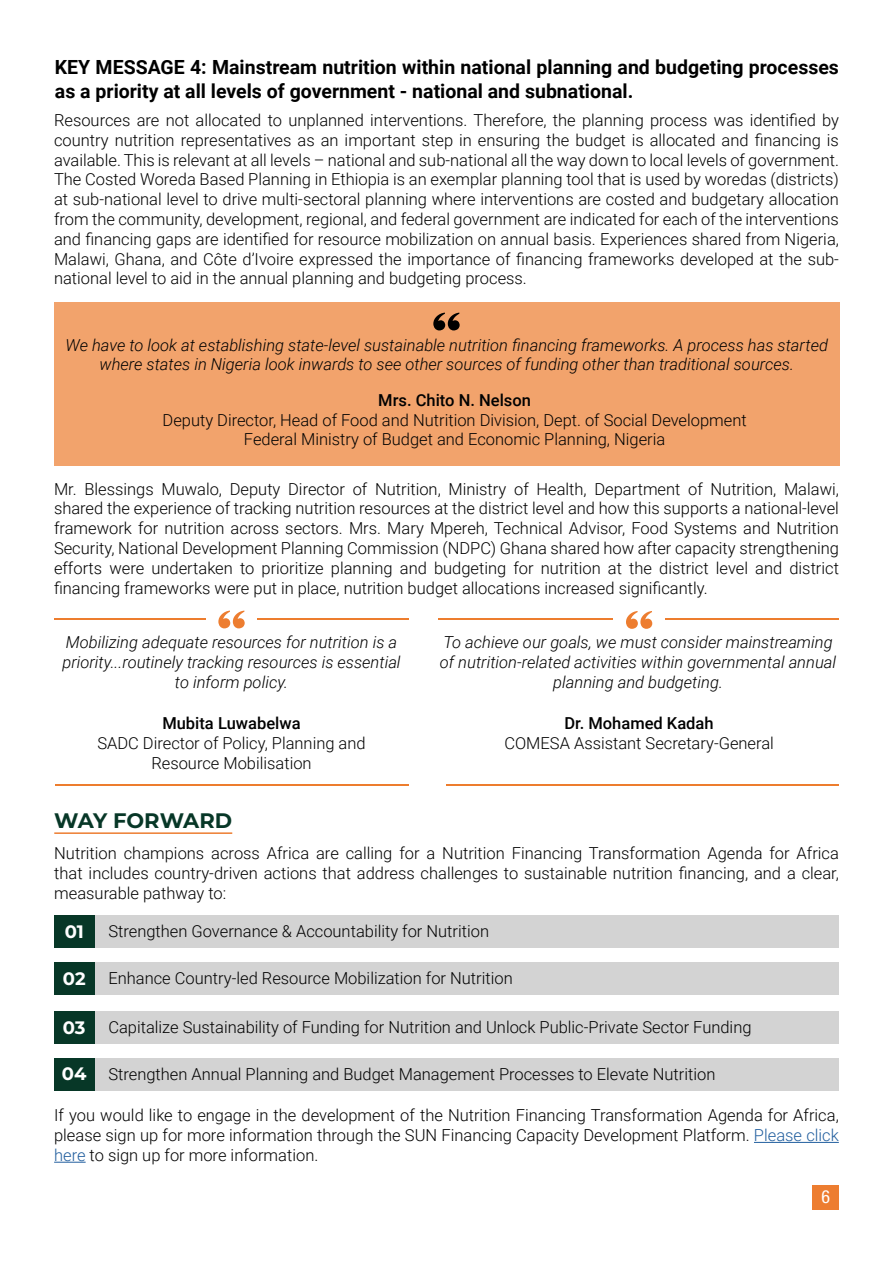
<style>
.page{position:relative;width:893px;height:1263px;background:#fff}
.page>*{position:absolute;margin:0;border:0;box-sizing:border-box;transform-origin:0 0}
.t1{font:700 21px "Montserrat";letter-spacing:-.005em;color:#073727}
.t2{font:700 19.5px/23.4px "Roboto";color:#000}
.t3{font:700 18px "Montserrat";letter-spacing:-.005em;color:#fff}
.t4{font:condensed 18px "Helvetica Neue LT Std";color:#fff}
.t5{font:300 16.5px/19.8px "Roboto";color:#000;text-align:justify}
.t6{font:italic 300 16.5px/19.8px "Roboto";color:#000101;text-align:center}
.t7{font:300 16.5px/19.8px "Roboto";color:#000101;text-align:center}
.t8{font:500 16.5px "Roboto";color:#000101}
.s1{color:#215e9e}
</style>
<div class="page">
<div style="left:813px;top:1185px;width:26px;height:24px;background:#ed7d30"></div>
<div style="left:54px;top:302px;width:785px;height:164px;background:#f2a36c"></div>
<svg style="left:433px;top:313px;width:27px;height:17px"></svg>
<svg style="left:626px;top:611px;width:26px;height:18px"></svg>
<svg style="left:218px;top:610px;width:27px;height:18px"></svg>
<hr style="left:754px;top:1142px;width:85px;height:1px;background:#215e9e">
<hr style="left:54px;top:1162px;width:32px;height:1px;background:#215e9e">
<div style="left:93px;top:915px;width:746px;height:33px;background:#d3d3d3"></div>
<div style="left:93px;top:963px;width:746px;height:32px;background:#d3d3d3"></div>
<div style="left:93px;top:1011px;width:746px;height:33px;background:#d3d3d3"></div>
<div style="left:93px;top:1058px;width:746px;height:33px;background:#d3d3d3"></div>
<div style="left:54px;top:915px;width:41px;height:33px;background:#073727"></div>
<div style="left:54px;top:963px;width:41px;height:32px;background:#073727"></div>
<div style="left:54px;top:1011px;width:41px;height:33px;background:#073727"></div>
<div style="left:54px;top:1058px;width:41px;height:33px;background:#073727"></div>
<hr style="left:54px;top:832px;width:178px;height:2px;background:#ed7d30">
<hr style="left:55px;top:619px;width:151px;height:1px;background:#ed7d2e">
<hr style="left:438px;top:619px;width:175px;height:1px;background:#ed7d2e">
<hr style="left:55px;top:785px;width:353px;height:1px;background:#ed7d2e">
<hr style="left:446px;top:785px;width:393px;height:1px;background:#ed7d2e">
<hr style="left:257px;top:619px;width:151px;height:1px;background:#ed7d2e">
<hr style="left:665px;top:619px;width:174px;height:1px;background:#ed7d2e">
<p class="t2" style="left:55px;top:55px;width:785px">KEY MESSAGE 4: Mainstream nutrition within national planning and budgeting processes as a priority at all levels of government - national and subnational.</p>
<p class="t5" style="left:54px;top:110px;width:786px">Resources are not allocated to unplanned interventions. Therefore, the planning process was identified by country nutrition representatives as an important step in ensuring the budget is allocated and financing is available. This is relevant at all levels – national and sub-national all the way down to local levels of government.<br>The Costed Woreda Based Planning in Ethiopia is an exemplar planning tool that is used by woredas (districts) at sub-national level to drive multi-sectoral planning where interventions are costed and budgetary allocation from the community, development, regional, and federal government are indicated for each of the interventions and financing gaps are identified for resource mobilization on annual basis. Experiences shared from Nigeria, Malawi, Ghana, and Côte d’Ivoire expressed the importance of financing frameworks developed at the sub&shy;national level to aid in the annual planning and budgeting process.</p>
<p class="t6" style="left:66px;top:334px;width:764px">We have to look at establishing state-level sustainable nutrition financing frameworks. A process has started where states in Nigeria look inwards to see other sources of funding other than traditional sources.</p>
<p class="t8" style="left:378px;top:388px;width:154px">Mrs. Chito N. Nelson</p>
<p class="t7" style="left:163px;top:409px;width:586px">Deputy Director, Head of Food and Nutrition Division, Dept. of Social Development<br>Federal Ministry of Budget and Economic Planning, Nigeria</p>
<p class="t5" style="left:54px;top:478px;width:786px">Mr. Blessings Muwalo, Deputy Director of Nutrition, Ministry of Health, Department of Nutrition, Malawi, shared the experience of tracking nutrition resources at the district level and how this supports a national-level framework for nutrition across sectors. Mrs. Mary Mpereh, Technical Advisor, Food Systems and Nutrition Security, National Development Planning Commission (NDPC) Ghana shared how after capacity strengthening efforts were undertaken to prioritize planning and budgeting for nutrition at the district level and district financing frameworks were put in place, nutrition budget allocations increased significantly.</p>
<p class="t6" style="left:62px;top:632px;width:340px">Mobilizing adequate resources for nutrition is a priority...routinely tracking resources is essential to inform policy.</p>
<p class="t8" style="left:162px;top:712px;width:140px">Mubita Luwabelwa</p>
<p class="t7" style="left:97px;top:733px;width:270px">SADC Director of Policy, Planning and<br>Resource Mobilisation</p>
<p class="t1" style="left:54px;top:807px;width:179px">WAY FORWARD</p>
<p class="t6" style="left:440px;top:632px;width:398px">To achieve our goals, we must consider mainstreaming of nutrition-related activities within governmental annual planning and budgeting.</p>
<p class="t8" style="left:564px;top:712px;width:151px">Dr. Mohamed Kadah</p>
<p class="t7" style="left:504px;top:733px;width:271px">COMESA Assistant Secretary-General</p>
<p class="t5" style="left:54px;top:842px;width:786px">Nutrition champions across Africa are calling for a Nutrition Financing Transformation Agenda for Africa that includes country-driven actions that address challenges to sustainable nutrition financing, and a clear, measurable pathway to:</p>
<p class="t5" style="left:108px;top:921px;width:382px">Strengthen Governance &amp; Accountability for Nutrition</p>
<p class="t5" style="left:108px;top:968px;width:406px">Enhance Country-led Resource Mobilization for Nutrition</p>
<p class="t5" style="left:108px;top:1017px;width:645px">Capitalize Sustainability of Funding for Nutrition and Unlock Public-Private Sector Funding</p>
<p class="t5" style="left:108px;top:1063px;width:609px">Strengthen Annual Planning and Budget Management Processes to Elevate Nutrition</p>
<p class="t3" style="left:65px;top:919px;width:21px">01</p>
<p class="t3" style="left:63px;top:966px;width:24px">02</p>
<p class="t3" style="left:63px;top:1015px;width:24px">03</p>
<p class="t3" style="left:62px;top:1062px;width:26px">04</p>
<p class="t5" style="left:54px;top:1105px;width:786px">If you would like to engage in the development of the Nutrition Financing Transformation Agenda for Africa, please sign up for more information through the SUN Financing Capacity Development Platform. <span class="s1">Please click here</span> to sign up for more information.</p>
<p class="t4" style="left:821px;top:1186px;width:10px">6</p>
</div>
